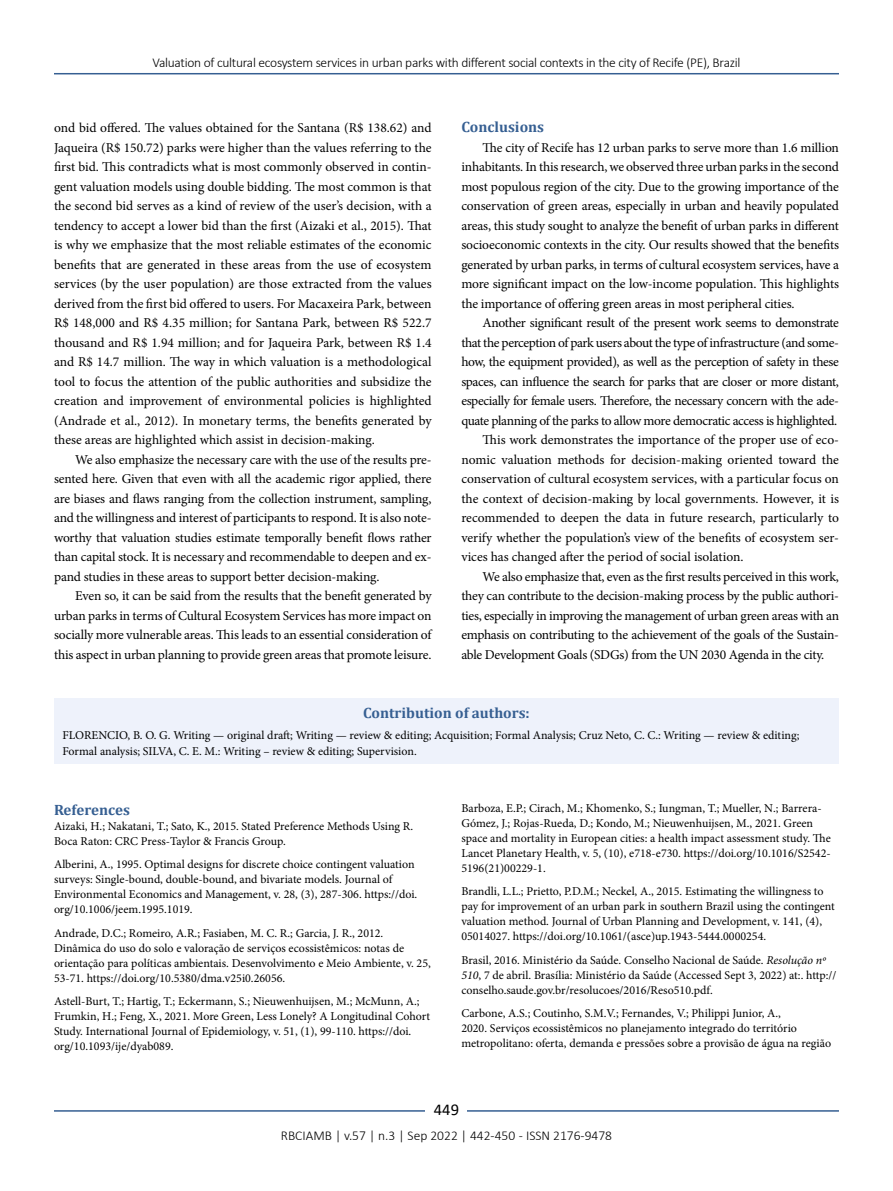
<style>
.page{position:relative;width:893px;height:1191px;background:#fff}
.page>*{position:absolute;margin:0;border:0;box-sizing:border-box;transform-origin:0 0}
.t1{font:16.5px "Calibri";color:#000}
.t2{font:700 15px "Cambria";color:#365f92}
.t3{font:13.5px/19.5px "Minion Pro";letter-spacing:-.02em;color:#000;text-align:justify}
.t4{font:13.5px "Minion Pro";color:#000}
.t5{font:300 13.5px "Calibri";letter-spacing:-.02em;color:#000}
.t6{font:300 13.5px "Calibri";color:#000}
.t7{font:12px/15px "Minion Pro";color:#000}
.s1{font-style:italic}
</style>
<div class="page">
<hr style="left:54px;top:73px;width:785px;height:1px;background:#365f92">
<hr style="left:54px;top:1110px;width:785px;height:1px;background:#365f92">
<div style="left:426px;top:1096px;width:41px;height:26px;background:#fff"></div>
<div style="left:54px;top:698px;width:785px;height:66px;background:#eef2fb"></div>
<p class="t5" style="left:153px;top:54px;width:589px">Valuation of cultural ecosystem services in urban parks with different social contexts in the city of Recife (PE), Brazil</p>
<p class="t3" style="left:54px;top:118px;width:379px">ond bid offered. The values obtained for the Santana (R$ 138.62) and Jaqueira (R$ 150.72) parks were higher than the values referring to the first bid. This contradicts what is most commonly observed in contin&shy;gent valuation models using double bidding. The most common is that the second bid serves as a kind of review of the user’s decision, with a tendency to accept a lower bid than the first (Aizaki et al., 2015). That is why we emphasize that the most reliable estimates of the economic benefits that are generated in these areas from the use of ecosystem services (by the user population) are those extracted from the values derived from the first bid offered to users. For Macaxeira Park, between R$ 148,000 and R$ 4.35 million; for Santana Park, between R$ 522.7 thousand and R$ 1.94 million; and for Jaqueira Park, between R$ 1.4 and R$ 14.7 million. The way in which valuation is a methodological tool to focus the attention of the public authorities and subsidize the creation and improvement of environmental policies is highlighted (Andrade et al., 2012). In monetary terms, the benefits generated by these areas are highlighted which assist in decision-making.</p>
<p class="t3" style="left:54px;top:449px;width:379px;text-indent:21px">We also emphasize the necessary care with the use of the results pre&shy;sented here. Given that even with all the academic rigor applied, there are biases and flaws ranging from the collection instrument, sampling, and the willingness and interest of participants to respond. It is also note&shy;worthy that valuation studies estimate temporally benefit flows rather than capital stock. It is necessary and recommendable to deepen and ex&shy;pand studies in these areas to support better decision-making.</p>
<p class="t3" style="left:54px;top:586px;width:379px;text-indent:21px">Even so, it can be said from the results that the benefit generated by urban parks in terms of Cultural Ecosystem Services has more impact on socially more vulnerable areas. This leads to an essential consideration of this aspect in urban planning to provide green areas that promote leisure.</p>
<p class="t2" style="left:461px;top:116px;width:84px">Conclusions</p>
<p class="t3" style="left:461px;top:138px;width:379px;text-indent:21px">The city of Recife has 12 urban parks to serve more than 1.6 million inhabitants. In this research, we observed three urban parks in the second most populous region of the city. Due to the growing importance of the conservation of green areas, especially in urban and heavily populated areas, this study sought to analyze the benefit of urban parks in different socioeconomic contexts in the city. Our results showed that the benefits generated by urban parks, in terms of cultural ecosystem services, have a more significant impact on the low-income population. This highlights the importance of offering green areas in most peripheral cities.</p>
<p class="t3" style="left:483px;top:313px;width:358px">Another significant result of the present work seems to demonstrate</p>
<p class="t3" style="left:461px;top:332px;width:379px">that the perception of park users about the type of infrastructure (and some-</p>
<p class="t3" style="left:461px;top:352px;width:379px">how, the equipment provided), as well as the perception of safety in these</p>
<p class="t3" style="left:461px;top:371px;width:379px">spaces, can influence the search for parks that are closer or more distant,</p>
<p class="t3" style="left:461px;top:391px;width:379px">especially for female users. Therefore, the necessary concern with the ade-</p>
<p class="t3" style="left:461px;top:410px;width:377px">quate planning of the parks to allow more democratic access is highlighted.</p>
<p class="t3" style="left:483px;top:430px;width:358px">This work demonstrates the importance of the proper use of eco-</p>
<p class="t4" style="left:461px;top:450px;width:379px">nomic valuation methods for decision-making oriented toward the</p>
<p class="t4" style="left:461px;top:470px;width:379px">conservation of cultural ecosystem services, with a particular focus on</p>
<p class="t4" style="left:461px;top:489px;width:379px">the context of decision-making by local governments. However, it is</p>
<p class="t4" style="left:461px;top:509px;width:379px">recommended to deepen the data in future research, particularly to</p>
<p class="t4" style="left:461px;top:528px;width:379px">verify whether the population’s view of the benefits of ecosystem ser-</p>
<p class="t4" style="left:461px;top:548px;width:284px">vices has changed after the period of social isolation.</p>
<p class="t3" style="left:483px;top:566px;width:358px">We also emphasize that, even as the first results perceived in this work,</p>
<p class="t3" style="left:461px;top:586px;width:379px">they can contribute to the decision-making process by the public authori-</p>
<p class="t3" style="left:461px;top:605px;width:379px">ties, especially in improving the management of urban green areas with an</p>
<p class="t3" style="left:461px;top:625px;width:379px">emphasis on contributing to the achievement of the goals of the Sustain-</p>
<p class="t3" style="left:461px;top:644px;width:364px">able Development Goals (SDGs) from the UN 2030 Agenda in the city.</p>
<p class="t2" style="left:363px;top:702px;width:168px">Contribution of authors:</p>
<p class="t7" style="left:63px;top:727px;width:738px;line-height:16.5px">FLORENCIO, B. O. G. Writing — original draft; Writing — review &amp; editing; Acquisition; Formal Analysis; Cruz Neto, C. C.: Writing — review &amp; editing;<br>Formal analysis; SILVA, C. E. M.: Writing – review &amp; editing; Supervision.</p>
<p class="t2" style="left:54px;top:799px;width:77px">References</p>
<p class="t7" style="left:54px;top:818px;width:361px">Aizaki, H.; Nakatani, T.; Sato, K., 2015. Stated Preference Methods Using R.<br>Boca Raton: CRC Press-Taylor &amp; Francis Group.</p>
<p class="t7" style="left:54px;top:857px;width:365px">Alberini, A., 1995. Optimal designs for discrete choice contingent valuation surveys: Single-bound, double-bound, and bivariate models. Journal of Environmental Economics and Management, v. 28, (3), 287-306. https://doi. org/10.1006/jeem.1995.1019.</p>
<p class="t7" style="left:54px;top:925px;width:378px">Andrade, D.C.; Romeiro, A.R.; Fasiaben, M. C. R.; Garcia, J. R., 2012.<br>Dinâmica do uso do solo e valoração de serviços ecossistêmicos: notas de orientação para políticas ambientais. Desenvolvimento e Meio Ambiente, v. 25, 53-71. https://doi.org/10.5380/dma.v25i0.26056.</p>
<p class="t7" style="left:54px;top:994px;width:378px">Astell-Burt, T.; Hartig, T.; Eckermann, S.; Nieuwenhuijsen, M.; McMunn, A.; Frumkin, H.; Feng, X., 2021. More Green, Less Lonely? A Longitudinal Cohort Study. International Journal of Epidemiology, v. 51, (1), 99-110. https://doi. org/10.1093/ije/dyab089.</p>
<p class="t7" style="left:461px;top:800px;width:371px">Barboza, E.P.; Cirach, M.; Khomenko, S.; Iungman, T.; Mueller, N.; Barrera-Gómez, J.; Rojas-Rueda, D.; Kondo, M.; Nieuwenhuijsen, M., 2021. Green space and mortality in European cities: a health impact assessment study. The Lancet Planetary Health, v. 5, (10), e718-e730. https://doi.org/10.1016/S2542- 5196(21)00229-1.</p>
<p class="t7" style="left:461px;top:884px;width:375px">Brandli, L.L.; Prietto, P.D.M.; Neckel, A., 2015. Estimating the willingness to pay for improvement of an urban park in southern Brazil using the contingent valuation method. Journal of Urban Planning and Development, v. 141, (4), 05014027. https://doi.org/10.1061/(asce)up.1943-5444.0000254.</p>
<p class="t7" style="left:461px;top:952px;width:376px">Brasil, 2016. Ministério da Saúde. Conselho Nacional de Saúde. <span class="s1">Resolução nº<br>510</span>, 7 de abril. Brasília: Ministério da Saúde (Accessed Sept 3, 2022) at:. http:// conselho.saude.gov.br/resolucoes/2016/Reso510.pdf.</p>
<p class="t7" style="left:461px;top:1006px;width:371px">Carbone, A.S.; Coutinho, S.M.V.; Fernandes, V.; Philippi Junior, A.,<br>2020. Serviços ecossistêmicos no planejamento integrado do território metropolitano: oferta, demanda e pressões sobre a provisão de água na região</p>
<p class="t1" style="left:434px;top:1098px;width:27px">449</p>
<p class="t6" style="left:281px;top:1126px;width:333px">RBCIAMB | v.57 | n.3 | Sep 2022 | 442-450 - ISSN 2176-9478</p>
</div>
